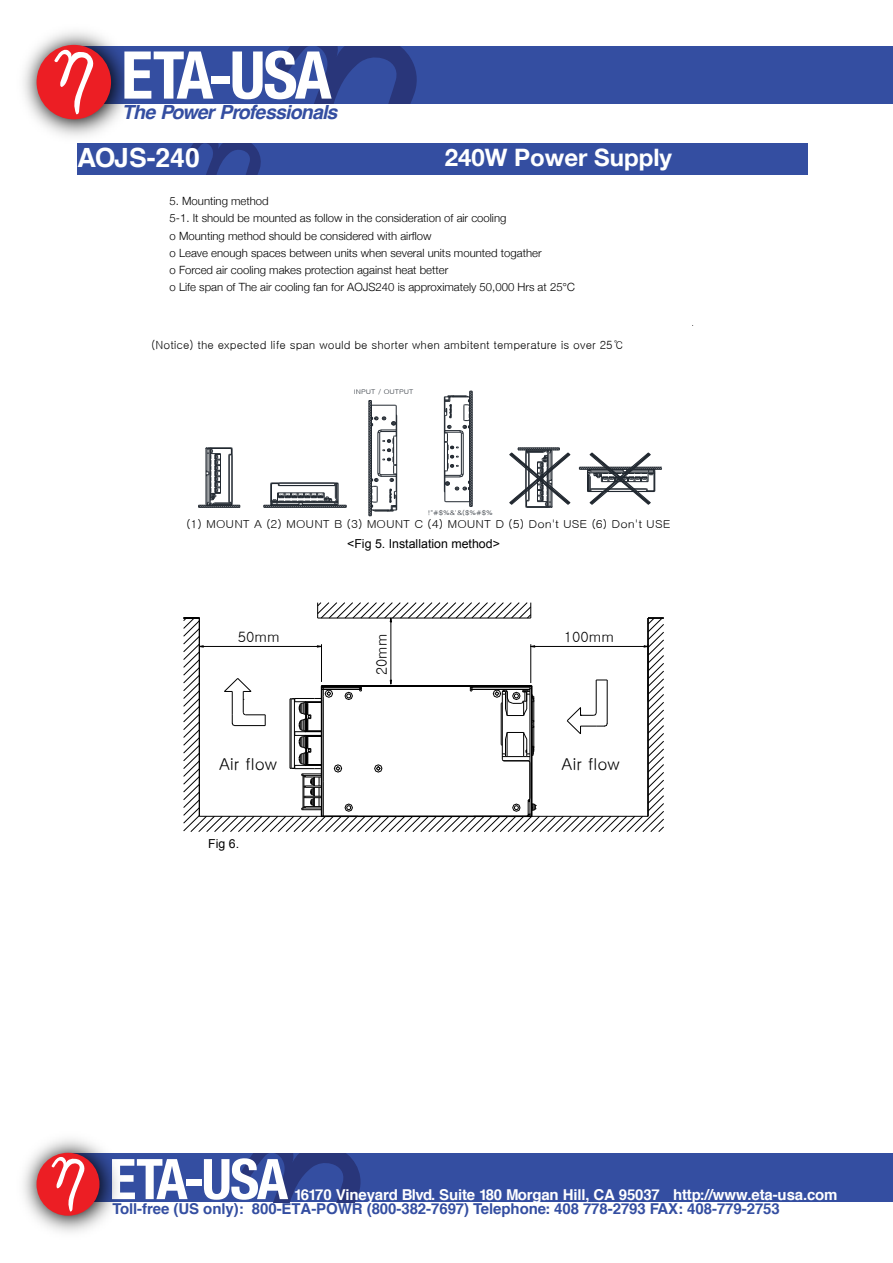
<style>
.page{position:relative;width:893px;height:1263px;background:#fff}
.page>*{position:absolute;margin:0;border:0;box-sizing:border-box;transform-origin:0 0}
.t1{font:700 condensed 66px "Helvetica Neue";letter-spacing:-.035em;color:#fff}
.t2{font:700 condensed 56.1px "Helvetica Neue";letter-spacing:-.035em;color:#fff}
.t3{font:700 26.55px "Helvetica";color:#fff}
.t4{font:700 24px "Helvetica Neue";color:#fff}
.t5{font:italic 700 19.5px "Helvetica";letter-spacing:-.04em;color:#344ea1}
.t6{font:16.5px "Gulim";color:#000}
.t7{font:700 15px "Helvetica";letter-spacing:-.005em;color:#344ea1}
.t8{font:700 15px "Helvetica";letter-spacing:-.01em;color:#fff}
.t9{font:14.55px "Gulim";color:#000}
.t10{font:14.25px "Gulim";color:#000}
.t11{font:12.3px "Arial";color:#000}
.t12{font:300 11.4px/17.2px "Helvetica Neue";color:#000}
.t13{font:11.4px "Gulim";color:#000}
.t14{font:11.1px "Gulim";color:#000;scale:1.1 1}
.t15{font:6.45px "Gulim";color:#212830;scale:1.17 1}
</style>
<div class="page">
<div style="left:77px;top:143px;width:730px;height:32px;background:#344ea1"></div>
<svg style="left:186px;top:144px;width:75px;height:31px"></svg>
<svg style="left:183px;top:602px;width:481px;height:230px"></svg>
<svg style="left:509px;top:448px;width:61px;height:60px"></svg>
<svg style="left:263px;top:483px;width:84px;height:25px"></svg>
<svg style="left:198px;top:448px;width:42px;height:60px"></svg>
<svg style="left:369px;top:400px;width:28px;height:117px"></svg>
<hr style="left:368px;top:401px;width:1px;height:115px;background:#212830">
<svg style="left:444px;top:391px;width:28px;height:116px"></svg>
<hr style="left:472px;top:391px;width:1px;height:115px;background:#212830">
<svg style="left:579px;top:453px;width:83px;height:51px"></svg>
<div style="left:67px;top:1153px;width:825px;height:49px;background:#344ea1"></div>
<svg style="left:241px;top:1153px;width:120px;height:49px"></svg>
<img style="left:23px;top:1139px;width:93px;height:94px">
<div style="left:37px;top:1153px;width:62px;height:63px;background:#ec1e24;border-radius:50%"></div>
<svg style="left:52px;top:1156px;width:34px;height:56px"></svg>
<div style="left:79px;top:46px;width:813px;height:58px;background:#344ea1"></div>
<svg style="left:276px;top:46px;width:141px;height:57px"></svg>
<img style="left:23px;top:31px;width:105px;height:105px">
<div style="left:37px;top:45px;width:74px;height:74px;background:#ec1e24;border-radius:50%"></div>
<svg style="left:54px;top:49px;width:41px;height:66px"></svg>
<h1 class="t1" style="left:121px;top:20px;width:212px">ETA-USA</h1>
<h3 class="t5" style="left:122px;top:96px;width:217px">The Power Professionals</h3>
<h3 class="t3" style="left:77px;top:137px;width:124px">AOJS-240</h3>
<h3 class="t4" style="left:445px;top:139px;width:229px">240W Power Supply</h3>
<p class="t12" style="left:170px;top:192px;width:407px">5. Mounting method<br>5-1. It should be mounted as follow in the consideration of air cooling<br>o Mounting method should be considered with airflow<br>o Leave enough spaces between units when several units mounted togather<br>o Forced air cooling makes protection against heat better<br>o Life span of The air cooling fan for AOJS240 is approximately 50,000 Hrs at 25℃</p>
<p class="t13" style="left:151px;top:339px;width:474px">(Notice) the expected life span would be shorter when ambitent temperature is over 25℃</p>
<p class="t15" style="left:354px;top:389px;width:53px">INPUT / OUTPUT</p>
<p class="t15" style="left:428px;top:510px;width:57px">!"#$%&amp;'&amp;($%#$%</p>
<p class="t14" style="left:186px;top:518px;width:442px">(1) MOUNT A (2) MOUNT B (3) MOUNT C (4) MOUNT D (5) Don't USE (6) Don't USE</p>
<p class="t11" style="left:347px;top:536px;width:154px">&lt;Fig 5. Installation method&gt;</p>
<p class="t10" style="left:238px;top:630px;width:43px">50mm</p>
<p class="t10" style="left:564px;top:630px;width:52px">100mm</p>
<p class="t9" style="left:374px;top:675px;width:43px;rotate:-90deg">20mm</p>
<h3 class="t6" style="left:219px;top:756px;width:60px">Air flow</h3>
<h3 class="t6" style="left:561px;top:755px;width:60px">Air flow</h3>
<p class="t11" style="left:208px;top:835px;width:32px">Fig 6.</p>
<h2 class="t2" style="left:109px;top:1133px;width:180px">ETA-USA</h2>
<h3 class="t8" style="left:294px;top:1182px;width:545px">16170 Vineyard Blvd. Suite 180 Morgan Hill, CA 95037 http://www.eta-usa.com</h3>
<h3 class="t7" style="left:113px;top:1197px;width:668px">Toll-free (US only): 800-ETA-POWR (800-382-7697) Telephone: 408 778-2793 FAX: 408-779-2753</h3>
</div>
